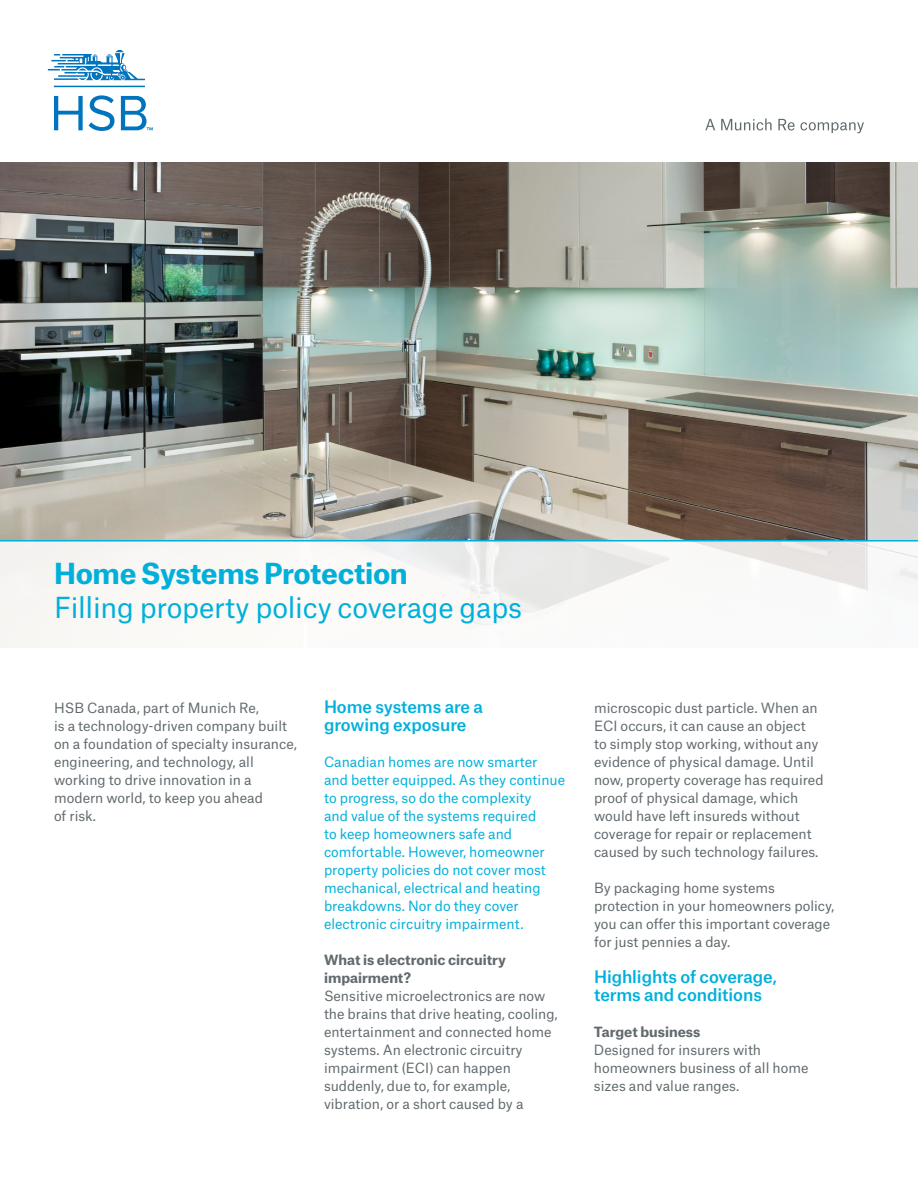
<style>
.page{position:relative;width:918px;height:1188px;background:#fff}
.page>*{position:absolute;margin:0;border:0;box-sizing:border-box;transform-origin:0 0}
.t1{font:27.75px "Munich Re";letter-spacing:-.01em;color:#00b0db}
.t2{font:700 27.75px "Munich Re";letter-spacing:-.015em;color:#00b0db}
.t3{font:500 16.5px/18px "Munich Re";letter-spacing:-.005em;color:#00b0db}
.t4{font:13.5px/18px "Munich Re";color:#616a6e}
.t5{font:13.5px/18px "Munich Re";color:#00b0db}
.t6{font:700 13.5px/18px "Munich Re";color:#616a6e}
</style>
<div class="page">
<svg style="left:48px;top:50px;width:105px;height:81px"></svg>
<svg style="left:705px;top:119px;width:159px;height:14px"></svg>
<img style="left:0;top:162px;width:918px;height:378px">
<svg style="left:0;top:542px;width:918px;height:106px"></svg>
<hr style="left:0;top:540px;width:918px;height:2px;background:#00b0db">
<h1 class="t2" style="left:54px;top:550px;width:355px">Home Systems Protection</h1>
<h1 class="t1" style="left:54px;top:585px;width:470px">Filling property policy coverage gaps</h1>
<p class="t4" style="left:54px;top:697px;width:245px">HSB Canada, part of Munich Re,<br>is a technology-driven company built on a foundation of specialty insurance, engineering, and technology, all working to drive innovation in a modern world, to keep you ahead<br>of risk.</p>
<p class="t3" style="left:324px;top:696px;width:160px">Home systems are a growing exposure</p>
<p class="t5" style="left:324px;top:751px;width:243px">Canadian homes are now smarter<br>and better equipped. As they continue to progress, so do the complexity<br>and value of the systems required<br>to keep homeowners safe and comfortable. However, homeowner property policies do not cover most mechanical, electrical and heating breakdowns. Nor do they cover electronic circuitry impairment.</p>
<p class="t6" style="left:324px;top:949px;width:183px">What is electronic circuitry impairment?</p>
<p class="t4" style="left:324px;top:985px;width:235px">Sensitive microelectronics are now the brains that drive heating, cooling, entertainment and connected home systems. An electronic circuitry impairment (ECI) can happen suddenly, due to, for example, vibration, or a short caused by a</p>
<p class="t4" style="left:594px;top:697px;width:231px">microscopic dust particle. When an ECI occurs, it can cause an object<br>to simply stop working, without any evidence of physical damage. Until now, property coverage has required proof of physical damage, which would have left insureds without coverage for repair or replacement caused by such technology failures.</p>
<p class="t4" style="left:594px;top:877px;width:242px">By packaging home systems protection in your homeowners policy, you can offer this important coverage for just pennies a day.</p>
<p class="t3" style="left:594px;top:966px;width:184px">Highlights of coverage, terms and conditions</p>
<p class="t6" style="left:594px;top:1021px;width:108px">Target business</p>
<p class="t4" style="left:594px;top:1039px;width:216px">Designed for insurers with homeowners business of all home sizes and value ranges.</p>
</div>
